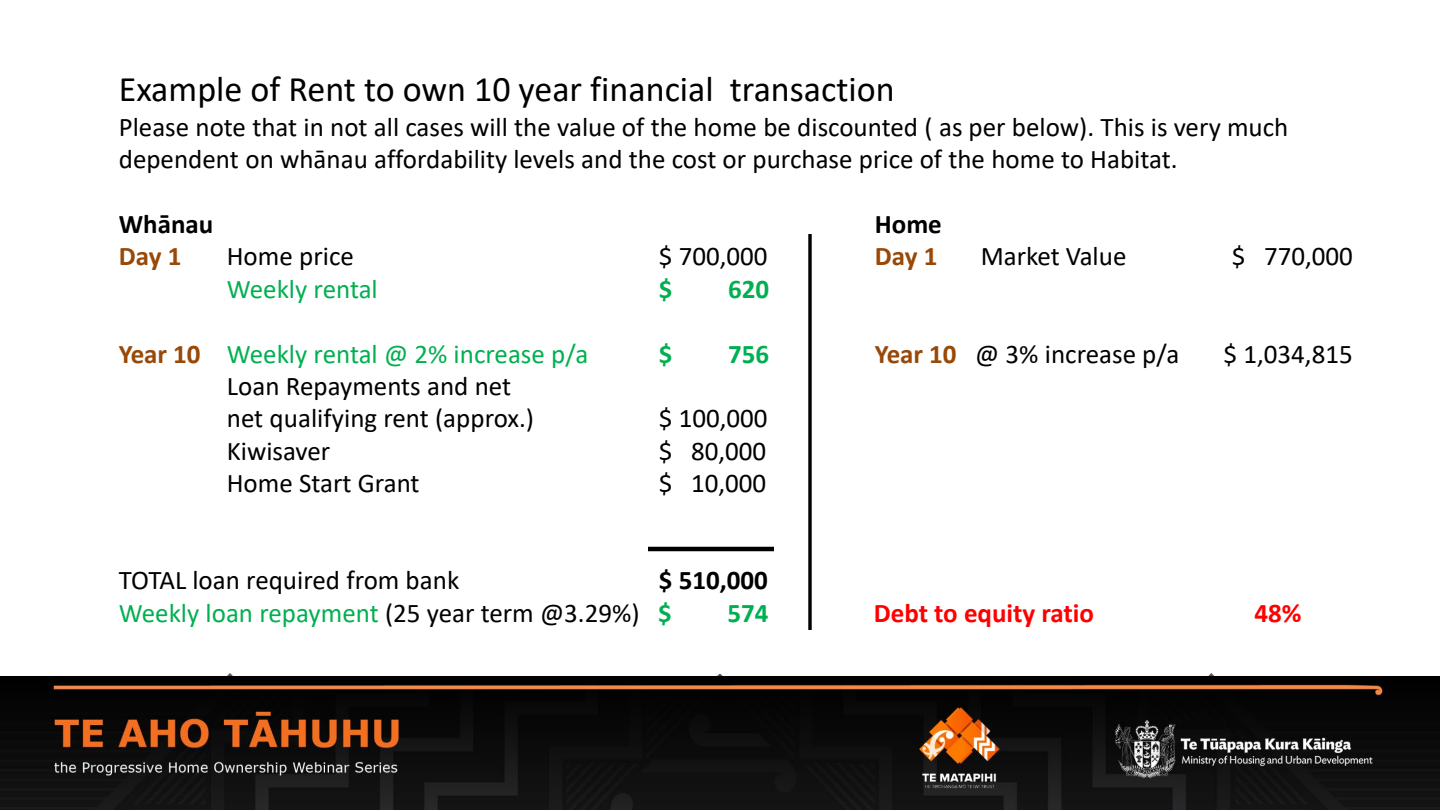
<style>
.page{position:relative;width:1440px;height:810px;background:#fff}
.page>*{position:absolute;margin:0;border:0;box-sizing:border-box;transform-origin:0 0}
.t1{font:36px "Calibri";color:#000}
.t2{font:27px/32.4px "Calibri";color:#000}
.t3{font:27px "Calibri";color:#00b050}
.t4{font:700 27px "Calibri";color:#f00}
.t5{font:700 27px "Calibri";color:#000}
.t6{font:700 27px "Calibri";color:#00b050}
.t7{font:700 27px "Calibri";letter-spacing:-.01em;color:#984807}
.s1{font-weight:700;color:#984807}
.s2{color:#000}
.s3{font-weight:700}
</style>
<div class="page">
<img style="left:0;top:546px;width:1440px;height:264px">
<svg style="left:808px;top:234px;width:4px;height:396px"></svg>
<hr style="left:648px;top:547px;width:126px;height:4px;background:#000">
<p class="t1" style="left:119px;top:64px;width:777px">Example of Rent to own 10 year financial transaction</p>
<p class="t2" style="left:119px;top:110px;width:1171px">Please note that in not all cases will the value of the home be discounted ( as per below). This is very much dependent on whānau affordability levels and the cost or purchase price of the home to Habitat.</p>
<p class="t5" style="left:119px;top:205px;width:96px">Whānau</p>
<p class="t5" style="left:875px;top:205px;width:69px">Home</p>
<p class="t7" style="left:119px;top:237px;width:64px">Day 1</p>
<p class="t2" style="left:227px;top:239px;width:129px">Home price</p>
<p class="t2" style="left:659px;top:239px;width:110px">$ 700,000</p>
<p class="t7" style="left:875px;top:237px;width:64px">Day 1</p>
<p class="t2" style="left:981px;top:239px;width:147px">Market Value</p>
<p class="t2" style="left:1232px;top:239px;width:123px">$ 770,000</p>
<p class="t3" style="left:227px;top:270px;width:153px">Weekly rental</p>
<p class="t6" style="left:659px;top:270px;width:15px">$</p>
<p class="t6" style="left:728px;top:270px;width:43px">620</p>
<p class="t3" style="left:119px;top:335px;width:471px"><span class="s1">Year 10</span> Weekly rental @ 2% increase p/a</p>
<p class="t6" style="left:659px;top:334px;width:15px">$</p>
<p class="t6" style="left:728px;top:334px;width:43px">756</p>
<p class="t2" style="left:875px;top:337px;width:306px"><span class="s1">Year 10</span> @ 3% increase p/a</p>
<p class="t2" style="left:1224px;top:337px;width:131px">$ 1,034,815</p>
<p class="t2" style="left:227px;top:369px;width:286px">Loan Repayments and net</p>
<p class="t2" style="left:227px;top:401px;width:309px">net qualifying rent (approx.)</p>
<p class="t2" style="left:659px;top:401px;width:110px">$ 100,000</p>
<p class="t2" style="left:227px;top:434px;width:105px">Kiwisaver</p>
<p class="t2" style="left:659px;top:434px;width:109px">$ 80,000</p>
<p class="t2" style="left:227px;top:466px;width:194px">Home Start Grant</p>
<p class="t2" style="left:659px;top:466px;width:109px">$ 10,000</p>
<p class="t2" style="left:119px;top:563px;width:342px">TOTAL loan required from bank</p>
<p class="t5" style="left:659px;top:561px;width:110px">$ 510,000</p>
<p class="t3" style="left:119px;top:594px;width:555px">Weekly loan repayment <span class="s2">(25 year term @3.29%)</span> <span class="s3">$</span></p>
<p class="t6" style="left:728px;top:594px;width:43px">574</p>
<p class="t4" style="left:874px;top:594px;width:222px">Debt to equity ratio</p>
<p class="t4" style="left:1255px;top:594px;width:49px">48%</p>
</div>
